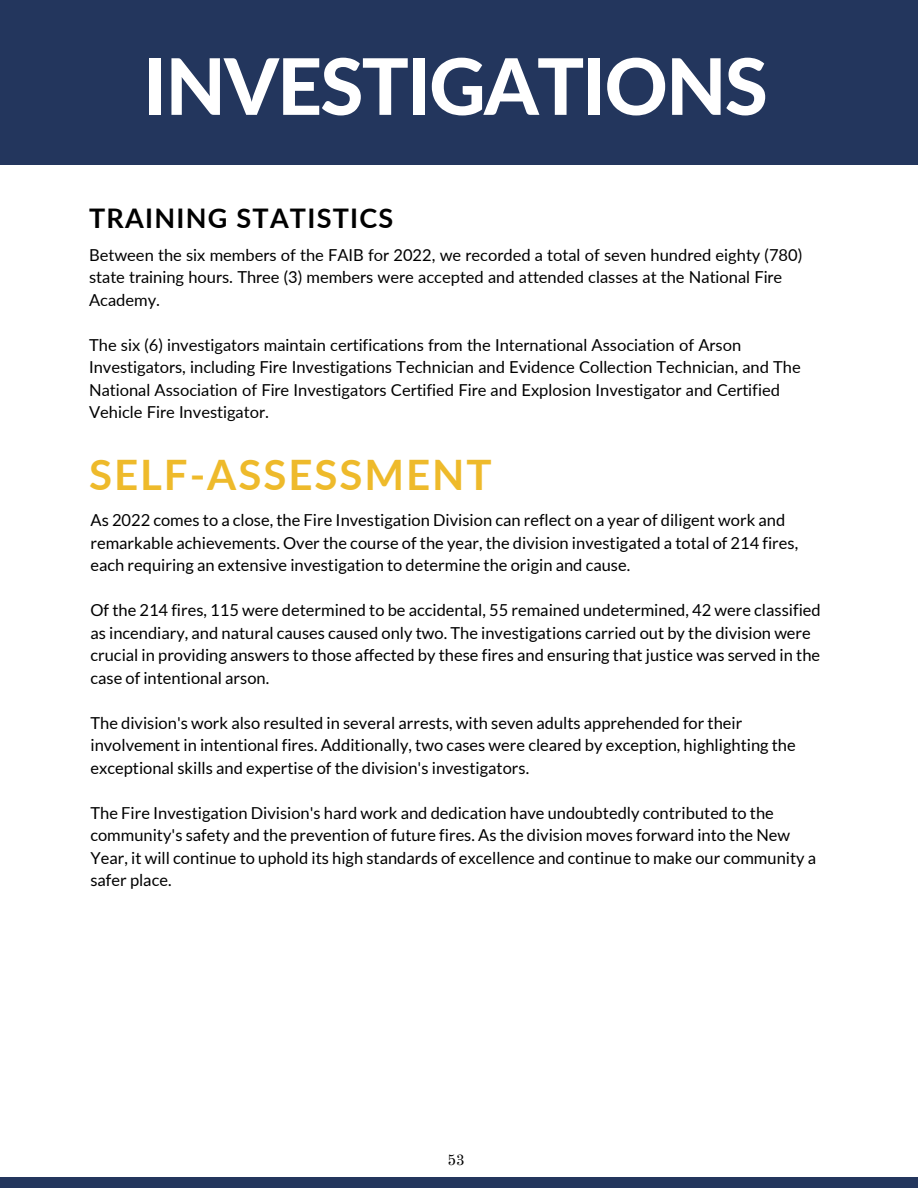
<style>
.page{position:relative;width:918px;height:1188px;background:#fff}
.page>*{position:absolute;margin:0;border:0;box-sizing:border-box;transform-origin:0 0}
.t1{font:800 78px "Lato";letter-spacing:-.02em;color:#fff}
.t2{font:700 42px "Lato";letter-spacing:.045em;color:#eeba2b}
.t3{font:700 27px "Lato";letter-spacing:.045em;color:#000}
.t4{font:16.5px/22.5px "Lato";color:#000}
.t5{font:15px "Old Standard";color:#000}
</style>
<div class="page">
<div style="left:0;top:0;width:918px;height:164px;background:#23365d"></div>
<div style="left:0;top:1177px;width:918px;height:11px;background:#23365d"></div>
<p class="t1" style="left:144px;top:38px;width:626px">INVESTIGATIONS</p>
<p class="t3" style="left:89px;top:201px;width:306px">TRAINING STATISTICS</p>
<p class="t4" style="left:89px;top:243px;width:715px">Between the six members of the FAIB for 2022, we recorded a total of seven hundred eighty (780) state training hours. Three (3) members were accepted and attended classes at the National Fire<br>Academy.</p>
<p class="t4" style="left:89px;top:333px;width:713px">The six (6) investigators maintain certifications from the International Association of Arson Investigators, including Fire Investigations Technician and Evidence Collection Technician, and The National Association of Fire Investigators Certified Fire and Explosion Investigator and Certified Vehicle Fire Investigator.</p>
<p class="t2" style="left:89px;top:449px;width:404px">SELF-ASSESSMENT</p>
<p class="t4" style="left:90px;top:509px;width:709px">As 2022 comes to a close, the Fire Investigation Division can reflect on a year of diligent work and remarkable achievements. Over the course of the year, the division investigated a total of 214 fires, each requiring an extensive investigation to determine the origin and cause.</p>
<p class="t4" style="left:90px;top:599px;width:732px">Of the 214 fires, 115 were determined to be accidental, 55 remained undetermined, 42 were classified as incendiary, and natural causes caused only two. The investigations carried out by the division were crucial in providing answers to those affected by these fires and ensuring that justice was served in the case of intentional arson.</p>
<p class="t4" style="left:90px;top:711px;width:707px">The division's work also resulted in several arrests, with seven adults apprehended for their involvement in intentional fires. Additionally, two cases were cleared by exception, highlighting the exceptional skills and expertise of the division's investigators.</p>
<p class="t4" style="left:90px;top:801px;width:727px">The Fire Investigation Division's hard work and dedication have undoubtedly contributed to the community's safety and the prevention of future fires. As the division moves forward into the New Year, it will continue to uphold its high standards of excellence and continue to make our community a safer place.</p>
<p class="t5" style="left:448px;top:1151px;width:19px">53</p>
</div>
